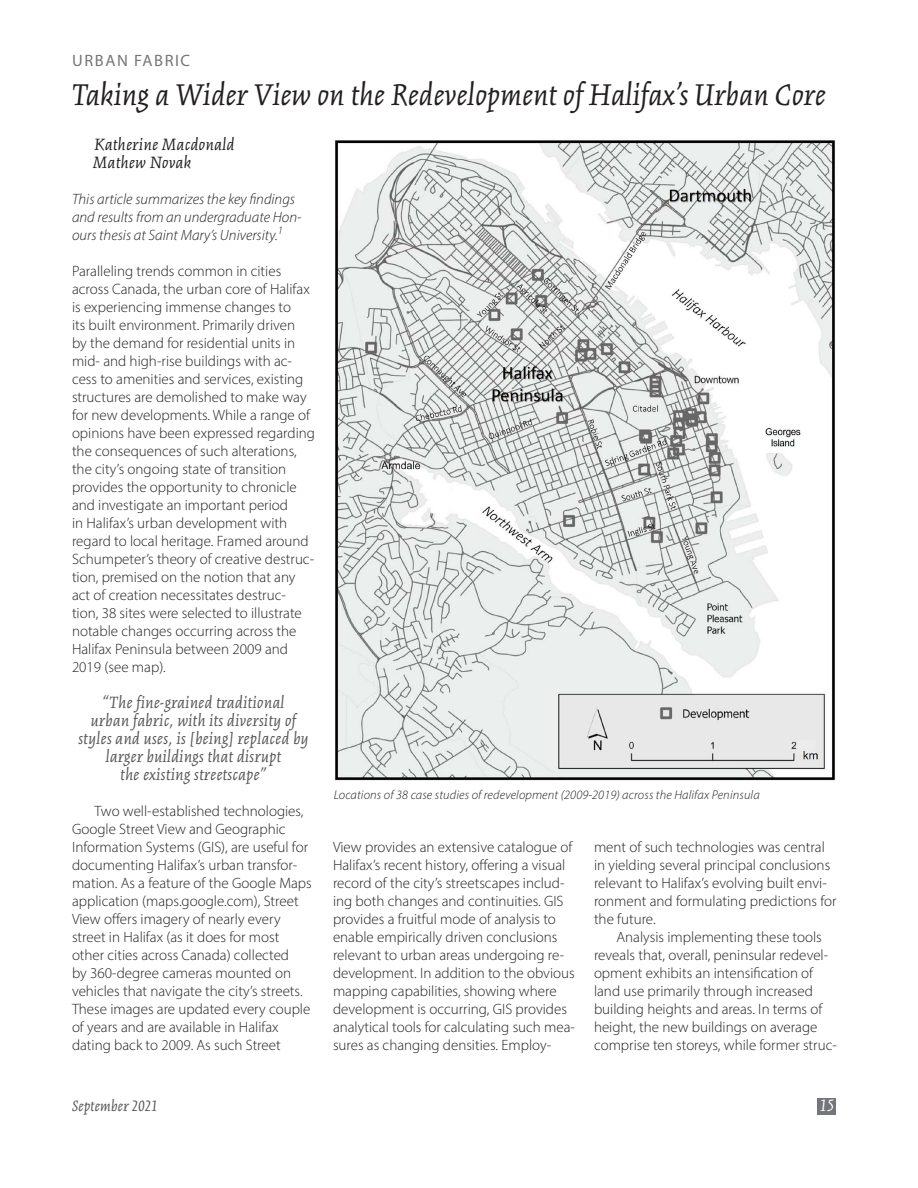
<style>
.page{position:relative;width:918px;height:1188px;background:#fff}
.page>*{position:absolute;margin:0;border:0;box-sizing:border-box;transform-origin:0 0}
.t1{font:italic 33px "Kinesis Pro 3";letter-spacing:.01em;color:#231f20}
.t2{font:italic 18px/18px "Kinesis Pro 3";letter-spacing:.02em;color:#57585a;text-align:center}
.t3{font:italic 18px/18px "Kinesis Pro 3";letter-spacing:.025em;color:#231f20}
.t4{font:italic 18px "Kinesis Pro 3";color:#fff}
.t5{font:italic 16.5px "Kinesis Pro 3";letter-spacing:.01em;color:#57585a}
.t6{font:16.5px "Myriad Pro";letter-spacing:.095em;color:#757679}
.t7{font:300 15px/18px "Myriad Pro";color:#231f20}
.t8{font:italic 300 15px/18px "Myriad Pro";color:#231f20}
.t9{font:italic 300 12.75px "Myriad Pro";letter-spacing:.01em;color:#231f20}
</style>
<div class="page">
<div style="left:817px;top:1098px;width:19px;height:17px;background:#757679"></div>
<img style="left:335px;top:140px;width:500px;height:641px">
<p class="t6" style="left:72px;top:51px;width:120px">URBAN FABRIC</p>
<h1 class="t1" style="left:72px;top:76px;width:756px">Taking a Wider View on the Redevelopment of Halifax’s Urban Core</h1>
<p class="t3" style="left:93px;top:135px;width:143px">Katherine Macdonald<br>Mathew Novak</p>
<p class="t8" style="left:72px;top:190px;width:231px">This article summarizes the key findings and results from an undergraduate Hon&shy;ours thesis at Saint Mary’s University.<sup>1</sup></p>
<p class="t7" style="left:72px;top:262px;width:245px">Paralleling trends common in cities across Canada, the urban core of Halifax is experiencing immense changes to<br>its built environment. Primarily driven<br>by the demand for residential units in mid- and high-rise buildings with ac&shy;cess to amenities and services, existing structures are demolished to make way for new developments. While a range of opinions have been expressed regarding the consequences of such alterations, the city’s ongoing state of transition provides the opportunity to chronicle and investigate an important period<br>in Halifax’s urban development with regard to local heritage. Framed around Schumpeter’s theory of creative destruc&shy;tion, premised on the notion that any act of creation necessitates destruc&shy;tion, 38 sites were selected to illustrate notable changes occurring across the Halifax Peninsula between 2009 and 2019 (see map).</p>
<p class="t2" style="left:78px;top:693px;width:232px">“The fine-grained traditional<br>urban fabric, with its diversity of styles and uses, is [being] replaced by larger buildings that disrupt<br>the existing streetscape”</p>
<p class="t7" style="left:72px;top:802px;width:241px;text-indent:22px">Two well-established technologies, Google Street View and Geographic Information Systems (GIS), are useful for documenting Halifax’s urban transfor&shy;mation. As a feature of the Google Maps application (maps.google.com), Street View offers imagery of nearly every street in Halifax (as it does for most other cities across Canada) collected<br>by 360-degree cameras mounted on vehicles that navigate the city’s streets.<br>These images are updated every couple of years and are available in Halifax dating back to 2009. As such Street</p>
<p class="t9" style="left:334px;top:787px;width:427px">Locations of 38 case studies of redevelopment (2009-2019) across the Halifax Peninsula</p>
<p class="t7" style="left:333px;top:838px;width:244px">View provides an extensive catalogue of Halifax’s recent history, offering a visual record of the city’s streetscapes includ&shy;ing both changes and continuities. GIS provides a fruitful mode of analysis to enable empirically driven conclusions relevant to urban areas undergoing re&shy;development. In addition to the obvious mapping capabilities, showing where development is occurring, GIS provides analytical tools for calculating such mea&shy;sures as changing densities. Employ-</p>
<p class="t7" style="left:594px;top:838px;width:244px">ment of such technologies was central in yielding several principal conclusions relevant to Halifax’s evolving built envi&shy;ronment and formulating predictions for the future.</p>
<p class="t7" style="left:594px;top:928px;width:244px;text-indent:22px">Analysis implementing these tools reveals that, overall, peninsular redevel&shy;opment exhibits an intensification of land use primarily through increased building heights and areas. In terms of height, the new buildings on average comprise ten storeys, while former struc-</p>
<p class="t5" style="left:72px;top:1097px;width:87px">September 2021</p>
<p class="t4" style="left:820px;top:1096px;width:15px">15</p>
</div>
